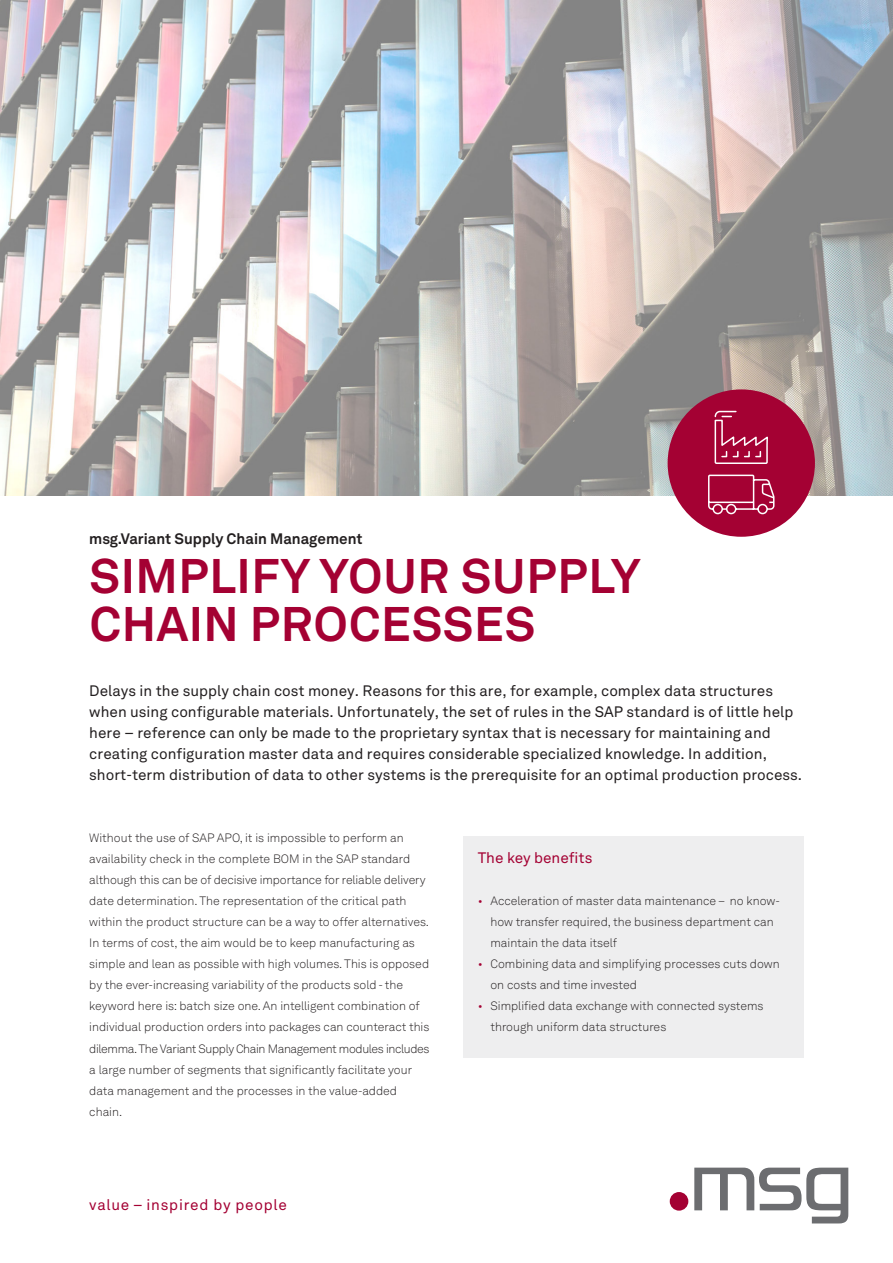
<style>
.page{position:relative;width:893px;height:1263px;background:#fff}
.page>*{position:absolute;margin:0;border:0;box-sizing:border-box;transform-origin:0 0}
.Headline_32pt{font:700 48px/48px "Akkurat LL";letter-spacing:.01em;color:#a40133}
.Anleser_10pt{font:15px/21px "Akkurat LL";color:#231f20}
.Subheadline_10pt{font:700 15px "Akkurat LL";color:#231f20}
.Zwischenüberschrift{font:15px "Akkurat LL";letter-spacing:.045em;color:#a40133}
.Zwischenüberschrift-2{font:15px "Akkurat LL";color:#a40133}
.Text_8pt{font:300 12px/21px "Akkurat LL";color:#231f20}
.s1{font-family:"Akkurat Std";color:#a40133}
</style>
<div class="page">
<div style="left:670px;top:1192px;width:18px;height:18px;background:#a40133;border-radius:50%"></div>
<svg style="left:694px;top:1167px;width:154px;height:56px"></svg>
<img style="left:0;top:0;width:893px;height:496px">
<div style="left:463px;top:836px;width:341px;height:222px;background:#eeeeef"></div>
<div style="left:668px;top:389px;width:147px;height:148px;background:#a40133;border-radius:50%"></div>
<svg style="left:714px;top:410px;width:54px;height:54px"></svg>
<svg style="left:708px;top:474px;width:67px;height:41px"></svg>
<p class="Subheadline_10pt" style="left:89px;top:527px;width:275px">msg.Variant Supply Chain Management</p>
<p class="Headline_32pt" style="left:90px;top:549px;width:553px">SIMPLIFY YOUR SUPPLY<br>CHAIN PROCESSES</p>
<p class="Anleser_10pt" style="left:89px;top:680px;width:714px">Delays in the supply chain cost money. Reasons for this are, for example, complex data structures when using configurable materials. Unfortunately, the set of rules in the SAP standard is of little help here – reference can only be made to the proprietary syntax that is necessary for maintaining and creating configuration master data and requires considerable specialized knowledge. In addition, short-term distribution of data to other systems is the prerequisite for an optimal production process.</p>
<p class="Text_8pt" style="left:89px;top:827px;width:342px">Without the use of SAP APO, it is impossible to perform an availability check in the complete BOM in the SAP standard although this can be of decisive importance for reliable delivery date determination. The representation of the critical path within the product structure can be a way to offer alternatives.<br>In terms of cost, the aim would be to keep manufacturing as simple and lean as possible with high volumes. This is opposed by the ever-increasing variability of the products sold - the keyword here is: batch size one. An intelligent combination of individual production orders into packages can counteract this dilemma. The Variant Supply Chain Management modules includes a large number of segments that significantly facilitate your data management and the processes in the value-added chain.</p>
<p class="Zwischenüberschrift" style="left:89px;top:1193px;width:199px">value – inspired by people</p>
<p class="Zwischenüberschrift-2" style="left:478px;top:847px;width:116px">The key benefits</p>
<p class="Text_8pt" style="left:490px;top:890px;width:291px;text-indent:-13px"><span class="s1">•</span> Acceleration of master data maintenance – no know&shy;how transfer required, the business department can maintain the data itself</p>
<p class="Text_8pt" style="left:490px;top:953px;width:291px;text-indent:-13px"><span class="s1">•</span> Combining data and simplifying processes cuts down on costs and time invested</p>
<p class="Text_8pt" style="left:490px;top:995px;width:275px;text-indent:-13px"><span class="s1">•</span> Simplified data exchange with connected systems through uniform data structures</p>
</div>
